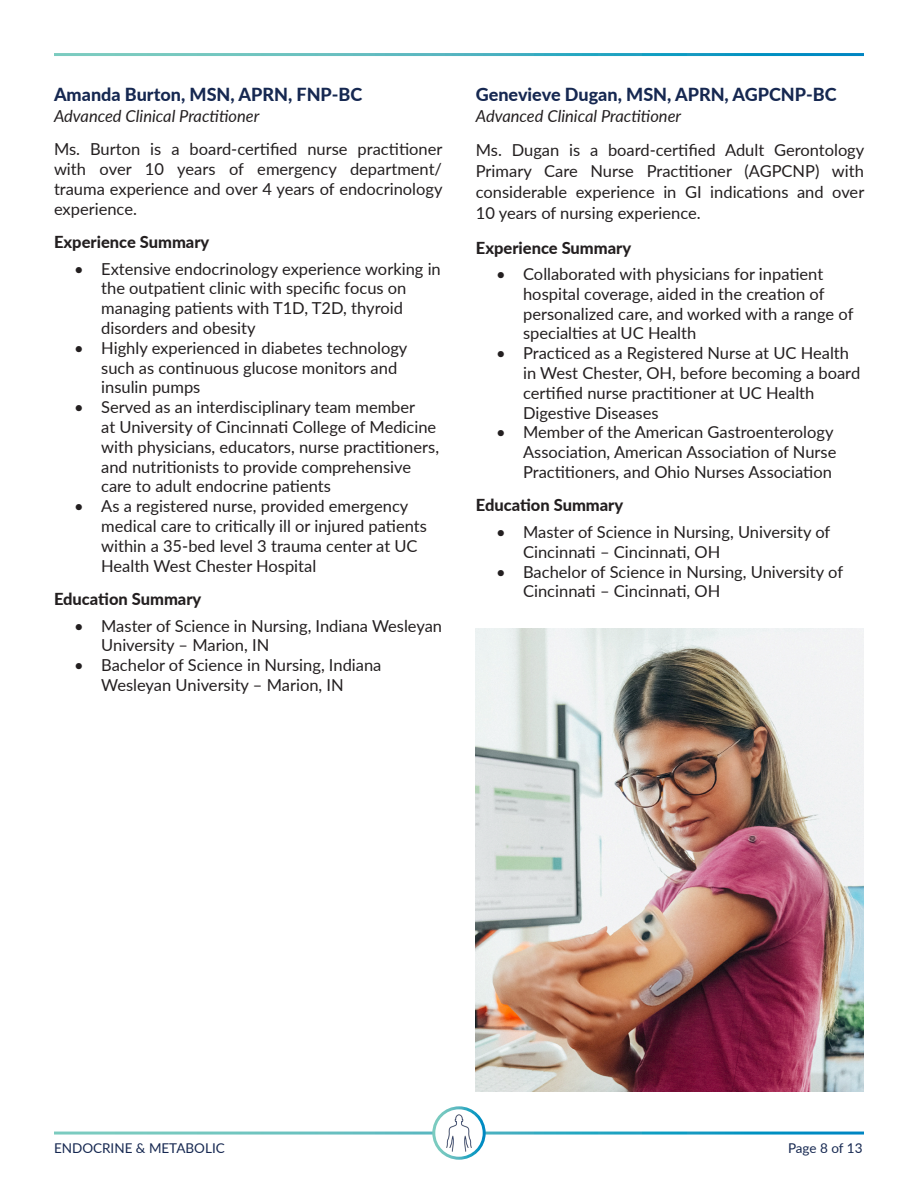
<style>
.page{position:relative;width:918px;height:1188px;background:#fff}
.page>*{position:absolute;margin:0;border:0;box-sizing:border-box;transform-origin:0 0}
.t1{font:800 18px "Lato";color:#162851}
.t2{font:16.5px/19.8px "Lato";color:#231f20}
.t3{font:800 16.5px "Lato";color:#231f20}
.t4{font:italic 16.5px "Lato";color:#231f20}
.t5{font:13.5px "Lato";color:#162851}
</style>
<div class="page">
<svg style="left:434px;top:1108px;width:50px;height:50px"></svg>
<div style="left:432px;top:1106px;width:54px;height:54px;border:3px solid #fff;border-radius:50%"></div>
<img style="left:438px;top:1112px;width:42px;height:42px">
<img style="left:476px;top:628px;width:388px;height:463px">
<p class="t1" style="left:54px;top:81px;width:310px">Amanda Burton, MSN, APRN, FNP-BC</p>
<p class="t4" style="left:54px;top:104px;width:207px">Advanced Clinical Practitioner</p>
<p class="t2" style="left:54px;top:139px;width:390px;text-align:justify">Ms. Burton is a board-certified nurse practitioner with over 10 years of emergency department/ trauma experience and over 4 years of endocrinology experience.</p>
<p class="t3" style="left:54px;top:230px;width:157px">Experience Summary</p>
<p class="t2" style="left:101px;top:258px;width:341px;text-indent:-27px">• Extensive endocrinology experience working in the outpatient clinic with specific focus on managing patients with T1D, T2D, thyroid disorders and obesity</p>
<p class="t2" style="left:101px;top:337px;width:308px;text-indent:-27px">• Highly experienced in diabetes technology such as continuous glucose monitors and insulin pumps</p>
<p class="t2" style="left:101px;top:397px;width:339px;text-indent:-27px">• Served as an interdisciplinary team member<br>at University of Cincinnati College of Medicine with physicians, educators, nurse practitioners, and nutritionists to provide comprehensive care to adult endocrine patients</p>
<p class="t2" style="left:101px;top:496px;width:327px;text-indent:-27px">• As a registered nurse, provided emergency medical care to critically ill or injured patients within a 35-bed level 3 trauma center at UC Health West Chester Hospital</p>
<p class="t3" style="left:54px;top:587px;width:149px">Education Summary</p>
<p class="t2" style="left:101px;top:615px;width:342px;text-indent:-27px">• Master of Science in Nursing, Indiana Wesleyan<br>University – Marion, IN</p>
<p class="t2" style="left:101px;top:655px;width:282px;text-indent:-27px">• Bachelor of Science in Nursing, Indiana<br>Wesleyan University – Marion, IN</p>
<p class="t1" style="left:476px;top:81px;width:362px">Genevieve Dugan, MSN, APRN, AGPCNP-BC</p>
<p class="t4" style="left:476px;top:104px;width:207px">Advanced Clinical Practitioner</p>
<p class="t2" style="left:476px;top:139px;width:390px;line-height:21px;text-align:justify">Ms. Dugan is a board-certified Adult Gerontology Primary Care Nurse Practitioner (AGPCNP) with considerable experience in GI indications and over 10 years of nursing experience.</p>
<p class="t3" style="left:476px;top:235px;width:157px">Experience Summary</p>
<p class="t2" style="left:523px;top:263px;width:332px;text-indent:-27px">• Collaborated with physicians for inpatient hospital coverage, aided in the creation of personalized care, and worked with a range of specialties at UC Health</p>
<p class="t2" style="left:523px;top:343px;width:339px;text-indent:-27px">• Practiced as a Registered Nurse at UC Health in West Chester, OH, before becoming a board certified nurse practitioner at UC Health Digestive Diseases</p>
<p class="t2" style="left:523px;top:422px;width:315px;text-indent:-27px">• Member of the American Gastroenterology<br>Association, American Association of Nurse<br>Practitioners, and Ohio Nurses Association</p>
<p class="t3" style="left:476px;top:493px;width:149px">Education Summary</p>
<p class="t2" style="left:523px;top:521px;width:309px;text-indent:-27px">• Master of Science in Nursing, University of<br>Cincinnati – Cincinnati, OH</p>
<p class="t2" style="left:523px;top:561px;width:322px;text-indent:-27px">• Bachelor of Science in Nursing, University of<br>Cincinnati – Cincinnati, OH</p>
<p class="t5" style="left:54px;top:1138px;width:172px">ENDOCRINE &amp; METABOLIC</p>
<p class="t5" style="left:788px;top:1138px;width:76px">Page 8 of 13</p>
</div>
